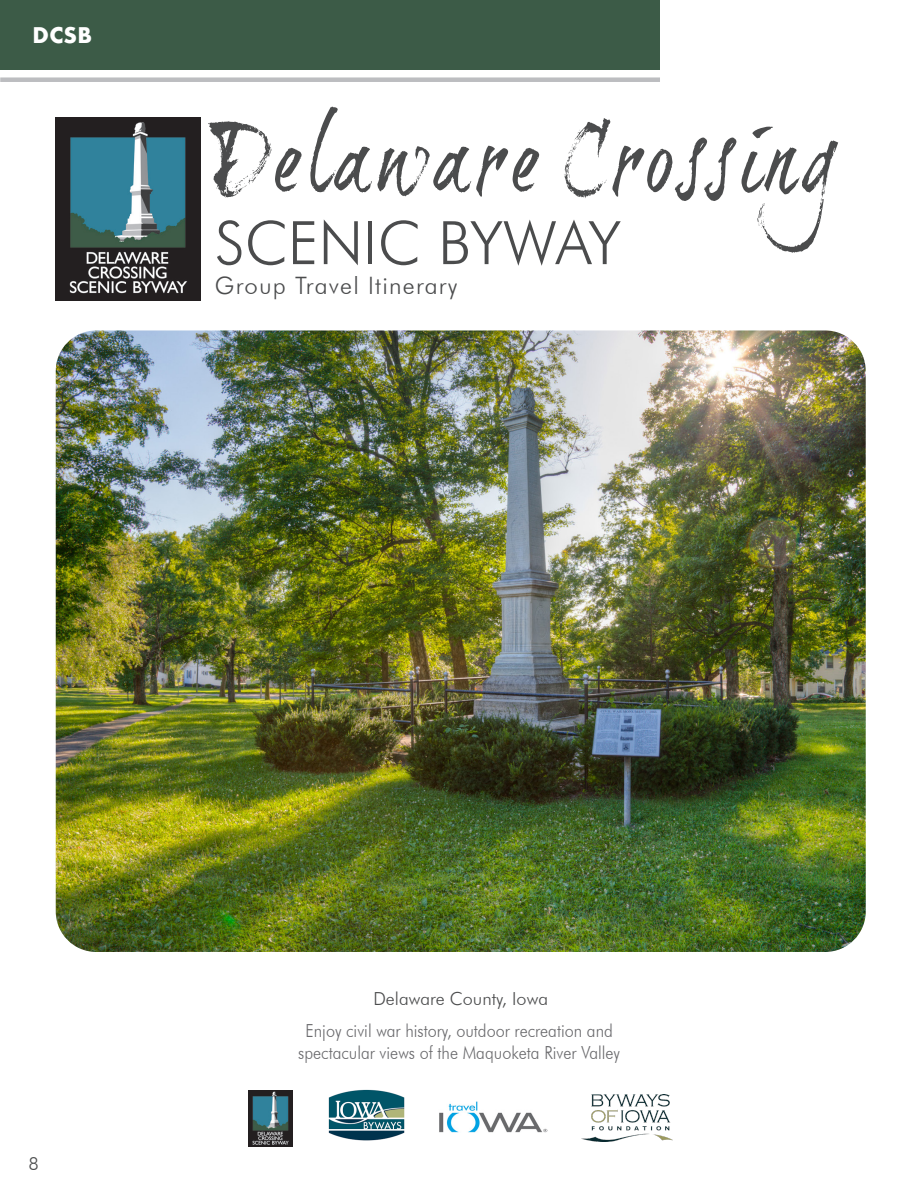
<style>
.page{position:relative;width:918px;height:1188px;background:#fff}
.page>*{position:absolute;margin:0;border:0;box-sizing:border-box;transform-origin:0 0}
.t1{font:93.75px "Brushtip Travis";letter-spacing:.05em;color:#4b4c4d;scale:.8 1}
.t2{font:300 60px "Futura BT";color:#4b4c4d}
.t3{font:300 24px "Futura BT";letter-spacing:.05em;color:#4b4c4d}
.t4{font:700 21px "Futura";color:#fff}
.t5{font:300 18px "Futura BT";color:#69696c;scale:.9 1}
.t6{font:300 18px "Futura BT";color:#4b4c4d}
</style>
<div class="page">
<img style="left:56px;top:330px;width:810px;height:622px">
<div style="left:0;top:0;width:660px;height:69px;background:#3c5b47"></div>
<div style="left:0;top:77px;width:660px;height:5px;background:#bcbdc0"></div>
<img style="left:56px;top:117px;width:145px;height:184px">
<img style="left:328px;top:1089px;width:77px;height:52px">
<img style="left:439px;top:1101px;width:109px;height:31px">
<img style="left:582px;top:1094px;width:91px;height:48px">
<img style="left:248px;top:1091px;width:44px;height:55px">
<p class="t4" style="left:33px;top:20px;width:61px">DCSB</p>
<p class="t1" style="left:209px;top:102px;width:786px">Delaware Crossing</p>
<p class="t2" style="left:215px;top:206px;width:408px">SCENIC BYWAY</p>
<p class="t3" style="left:215px;top:271px;width:244px">Group Travel Itinerary</p>
<p class="t6" style="left:29px;top:1152px;width:12px">8</p>
<p class="t6" style="left:373px;top:988px;width:176px">Delaware County, Iowa</p>
<p class="t5" style="left:306px;top:1020px;width:343px">Enjoy civil war history, outdoor recreation and</p>
<p class="t5" style="left:298px;top:1041px;width:359px">spectacular views of the Maquoketa River Valley</p>
</div>
